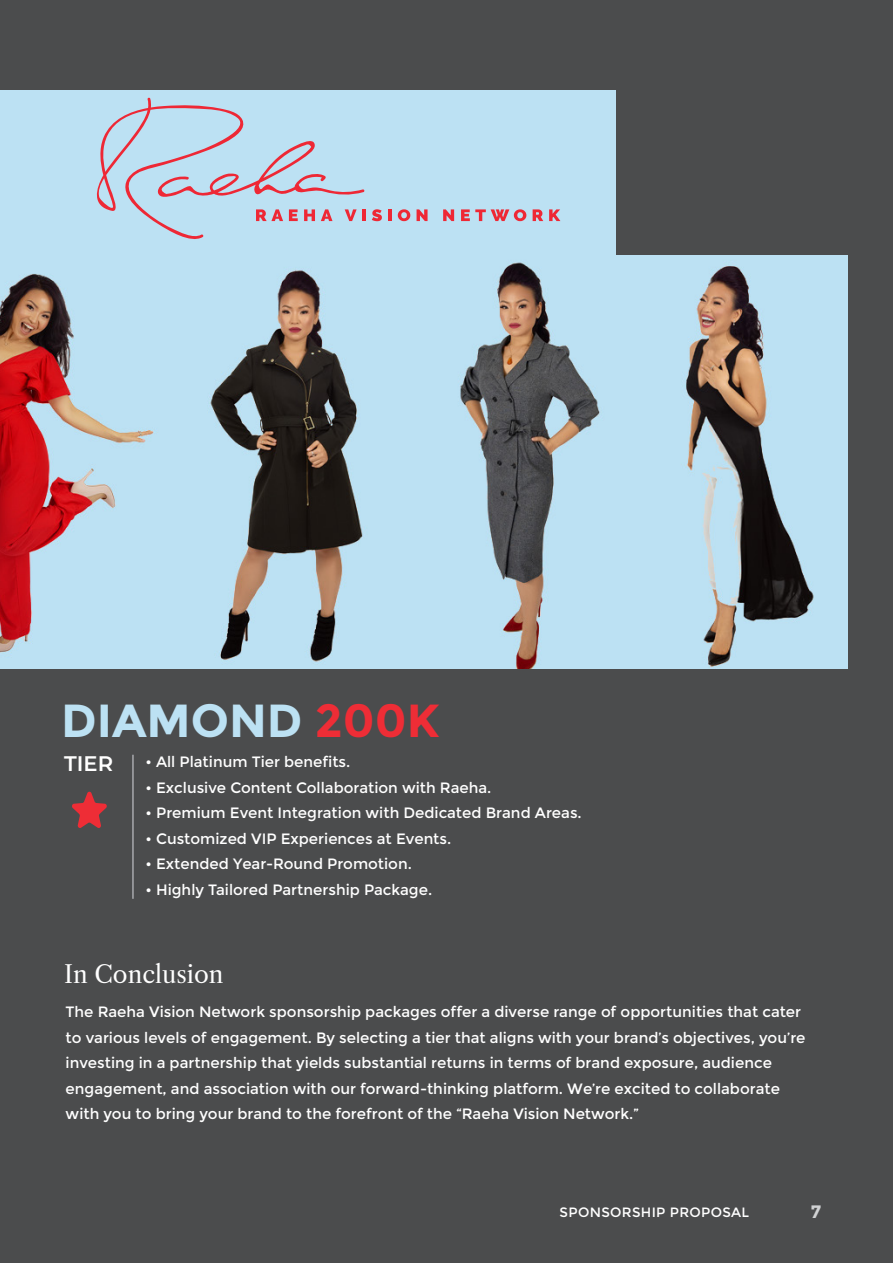
<style>
.page{position:relative;width:893px;height:1263px;background:#4b4c4d}
.page>*{position:absolute;margin:0;border:0;box-sizing:border-box;transform-origin:0 0}
.t1{font:700 46.35px "Montserrat";color:#bce1f3}
.t2{font:24px "Libre Caslon Text";color:#fff}
.t3{font:600 21px "Montserrat";color:#fff}
.t4{font:700 18px "Montserrat";color:#d1d2d4}
.t5{font:15px/25.5px "Montserrat";color:#fff}
.t6{font:13.5px "Montserrat";letter-spacing:.025em;color:#fff}
.s1{color:#ee2d36}
</style>
<div class="page">
<hr style="left:132px;top:755px;width:2px;height:144px;background:#a8a9ad">
<div style="left:0;top:90px;width:616px;height:189px;background:#bce1f3"></div>
<svg style="left:72px;top:791px;width:35px;height:37px"></svg>
<img style="left:0;top:255px;width:847px;height:414px">
<svg style="left:96px;top:97px;width:269px;height:142px"></svg>
<hr style="left:362px;top:209px;width:4px;height:12px;background:#ee2835">
<svg style="left:372px;top:209px;width:10px;height:12px"></svg>
<hr style="left:388px;top:209px;width:4px;height:12px;background:#ee2835">
<svg style="left:398px;top:209px;width:12px;height:12px"></svg>
<svg style="left:417px;top:209px;width:11px;height:12px"></svg>
<svg style="left:443px;top:209px;width:11px;height:12px"></svg>
<svg style="left:461px;top:209px;width:65px;height:12px"></svg>
<svg style="left:533px;top:209px;width:10px;height:12px"></svg>
<svg style="left:549px;top:209px;width:11px;height:12px"></svg>
<p class="t1" style="left:61px;top:693px;width:380px">DIAMOND <span class="s1">200K</span></p>
<p class="t5" style="left:146px;top:749px;width:206px">• All Platinum Tier benefits.</p>
<p class="t5" style="left:146px;top:775px;width:347px">• Exclusive Content Collaboration with Raeha.</p>
<p class="t5" style="left:146px;top:800px;width:438px">• Premium Event Integration with Dedicated Brand Areas.</p>
<p class="t5" style="left:146px;top:826px;width:307px">• Customized VIP Experiences at Events.</p>
<p class="t5" style="left:146px;top:851px;width:268px">• Extended Year-Round Promotion.</p>
<p class="t5" style="left:146px;top:877px;width:288px">• Highly Tailored Partnership Package.</p>
<p class="t3" style="left:64px;top:749px;width:50px">TIER</p>
<p class="t2" style="left:64px;top:960px;width:161px">In Conclusion</p>
<p class="t5" style="left:66px;top:999px;width:741px">The Raeha Vision Network sponsorship packages offer a diverse range of opportunities that cater to various levels of engagement. By selecting a tier that aligns with your brand’s objectives, you’re investing in a partnership that yields substantial returns in terms of brand exposure, audience engagement, and association with our forward-thinking platform. We’re excited to collaborate with you to bring your brand to the forefront of the “Raeha Vision Network.”</p>
<p class="t6" style="left:560px;top:1204px;width:191px">SPONSORSHIP PROPOSAL</p>
<p class="t4" style="left:811px;top:1201px;width:12px">7</p>
</div>
